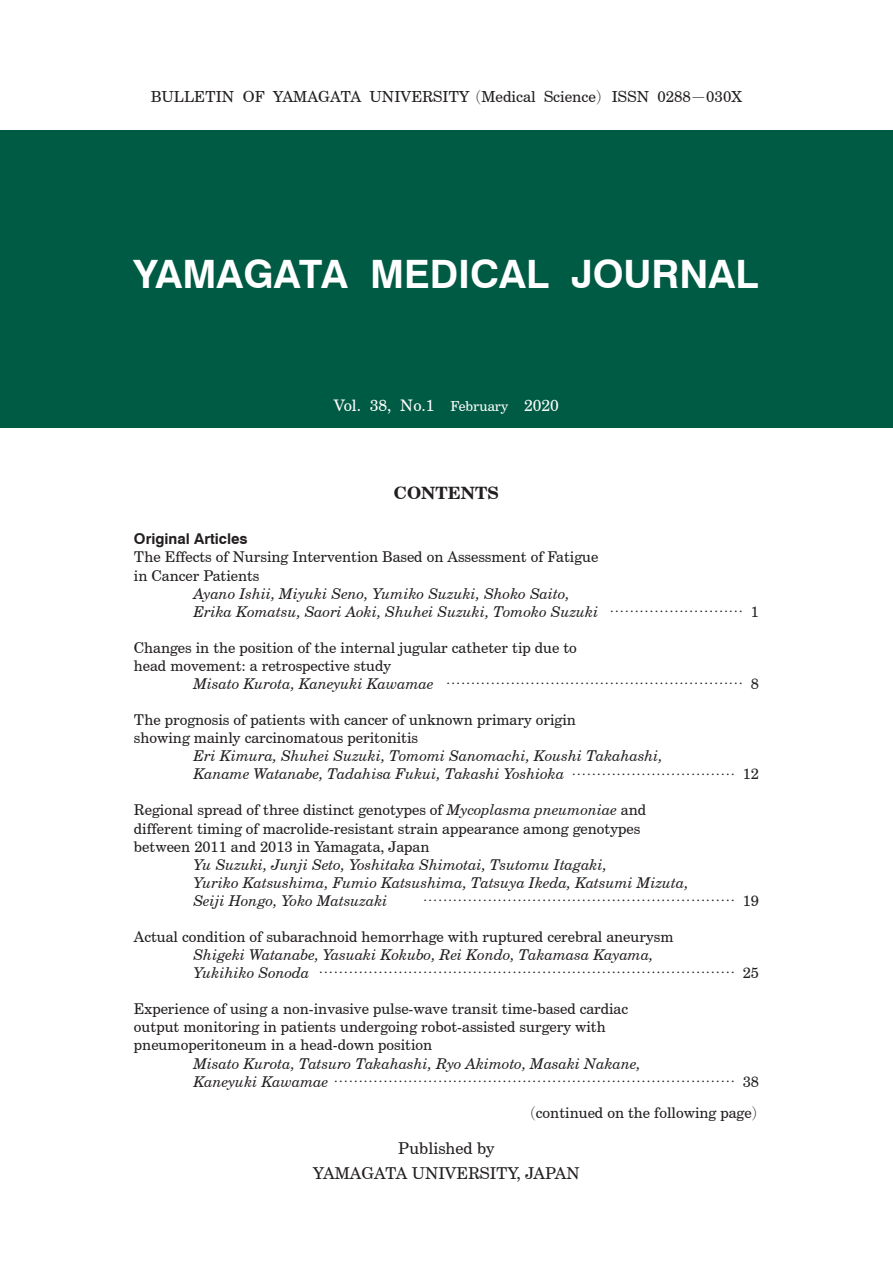
<style>
.page{position:relative;width:893px;height:1263px;background:#fff}
.page>*{position:absolute;margin:0;border:0;box-sizing:border-box;transform-origin:0 0}
.t1{font:700 39.15px "Swiss 721 BT";color:#fff}
.t2{font:700 16.95px "Century Schoolbook BT";color:#231f20}
.t3{font:16.35px "Century Schoolbook BT";color:#231f20}
.t4{font:15.9px "Century Schoolbook BT";color:#fff}
.t5{font:15.3px "Century Schoolbook BT";color:#231f20}
.t6{font:14.85px "Century Schoolbook BT";color:#231f20}
.t7{font:italic 14.85px "Century Schoolbook BT";color:#231f20}
.t8{font:300 14.85px "Ryumin Pro";color:#231f20}
.t9{font:700 14.85px "Swiss 721 BT";color:#231f20}
.s1{font-family:"Ryumin Pro";font-weight:300}
.s2{font-family:"Koz Min Pro"}
.s3{font-size:13.8px}
.s4{font-family:"Ryumin Pro";font-weight:300;font-style:normal}
.s5{font-style:normal}
.s6{font-style:italic}
.s7{font-family:"Century Schoolbook BT";font-weight:400}
.s8{font-family:"Century Schoolbook BT";font-weight:400;font-style:italic}
</style>
<div class="page">
<div style="left:0;top:130px;width:893px;height:298px;background:#005b45"></div>
<p class="t5" style="left:151px;top:88px;width:593px">BULLETIN OF YAMAGATA UNIVERSITY <span class="s1">（</span>Medical Science<span class="s1">）</span>ISSN 0288<span class="s2">－</span>030X</p>
<p class="t1" style="left:134px;top:251px;width:626px">YAMAGATA MEDICAL JOURNAL</p>
<p class="t4" style="left:334px;top:396px;width:227px">Vol. 38, No.1 <span class="s3">February</span> 2020</p>
<p class="t2" style="left:394px;top:483px;width:107px">CONTENTS</p>
<p class="t9" style="left:134px;top:530px;width:115px">Original Articles</p>
<p class="t6" style="left:134px;top:548px;width:466px">The Effects of Nursing Intervention Based on Assessment of Fatigue</p>
<p class="t6" style="left:134px;top:566px;width:127px">in Cancer Patients</p>
<p class="t7" style="left:193px;top:584px;width:378px">Ayano Ishii, Miyuki Seno, Yumiko Suzuki, Shoko Saito,</p>
<p class="t7" style="left:193px;top:602px;width:567px">Erika Komatsu, Saori Aoki, Shuhei Suzuki, Tomoko Suzuki <span class="s4">………………………</span> <span class="s5">1</span></p>
<p class="t6" style="left:134px;top:638px;width:444px">Changes in the position of the internal jugular catheter tip due to</p>
<p class="t6" style="left:134px;top:656px;width:259px">head movement: a retrospective study</p>
<p class="t7" style="left:193px;top:674px;width:567px">Misato Kurota, Kaneyuki Kawamae <span class="s4">……………………………………………………</span> <span class="s5">8</span></p>
<p class="t6" style="left:134px;top:711px;width:443px">The prognosis of patients with cancer of unknown primary origin</p>
<p class="t6" style="left:134px;top:729px;width:286px">showing mainly carcinomatous peritonitis</p>
<p class="t7" style="left:193px;top:747px;width:471px">Eri Kimura, Shuhei Suzuki, Tomomi Sanomachi, Koushi Takahashi,</p>
<p class="t7" style="left:193px;top:765px;width:567px">Kaname Watanabe, Tadahisa Fukui, Takashi Yoshioka <span class="s4">……………………………</span> <span class="s5">12</span></p>
<p class="t6" style="left:134px;top:801px;width:514px">Regional spread of three distinct genotypes of <span class="s6">Mycoplasma pneumoniae</span> and</p>
<p class="t6" style="left:134px;top:819px;width:508px">different timing of macrolide-resistant strain appearance among genotypes</p>
<p class="t6" style="left:134px;top:837px;width:297px">between 2011 and 2013 in Yamagata, Japan</p>
<p class="t7" style="left:193px;top:855px;width:415px">Yu Suzuki, Junji Seto, Yoshitaka Shimotai, Tsutomu Itagaki,</p>
<p class="t7" style="left:193px;top:873px;width:496px">Yuriko Katsushima, Fumio Katsushima, Tatsuya Ikeda, Katsumi Mizuta,</p>
<p class="t7" style="left:193px;top:891px;width:196px">Seiji Hongo, Yoko Matsuzaki</p>
<p class="t8" style="left:423px;top:889px;width:338px">……………………………………………………… <span class="s7">19</span></p>
<p class="t6" style="left:134px;top:927px;width:541px">Actual condition of subarachnoid hemorrhage with ruptured cerebral aneurysm</p>
<p class="t7" style="left:193px;top:946px;width:461px">Shigeki Watanabe, Yasuaki Kokubo, Rei Kondo, Takamasa Kayama,</p>
<p class="t8" style="left:193px;top:961px;width:567px"><span class="s8">Yukihiko Sonoda</span> ………………………………………………………………………… <span class="s7">25</span></p>
<p class="t6" style="left:134px;top:1000px;width:496px">Experience of using a non-invasive pulse-wave transit time-based cardiac</p>
<p class="t6" style="left:134px;top:1018px;width:473px">output monitoring in patients undergoing robot-assisted surgery with</p>
<p class="t6" style="left:134px;top:1036px;width:300px">pneumoperitoneum in a head-down position</p>
<p class="t7" style="left:193px;top:1054px;width:449px">Misato Kurota, Tatsuro Takahashi, Ryo Akimoto, Masaki Nakane,</p>
<p class="t8" style="left:193px;top:1069px;width:567px"><span class="s8">Kaneyuki Kawamae</span> ……………………………………………………………………… <span class="s7">38</span></p>
<p class="t3" style="left:398px;top:1138px;width:98px">Published by</p>
<p class="t6" style="left:521px;top:1104px;width:247px"><span class="s1">（</span>continued on the following page<span class="s1">）</span></p>
<p class="t3" style="left:313px;top:1163px;width:268px">YAMAGATA UNIVERSITY, JAPAN</p>
</div>
